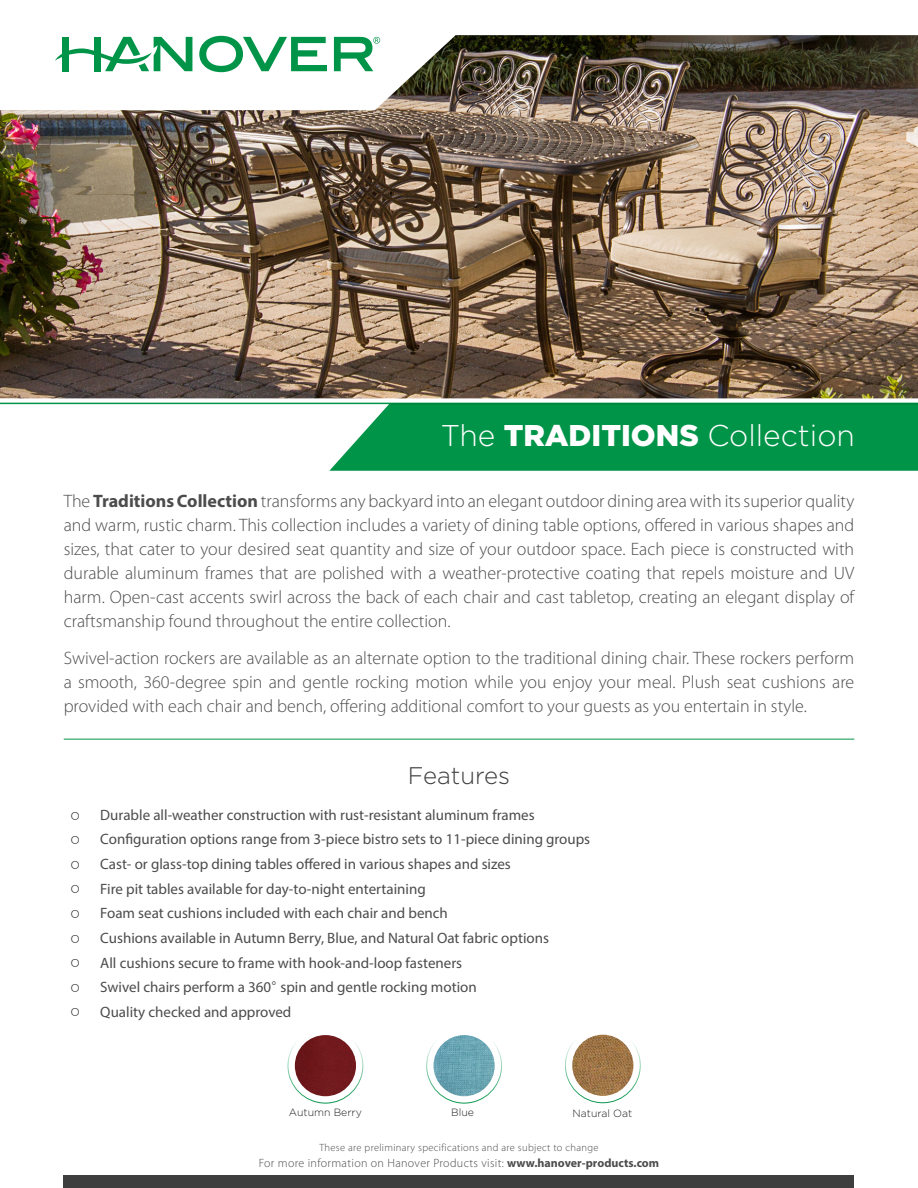
<style>
.page{position:relative;width:918px;height:1188px;background:#fff}
.page>*{position:absolute;margin:0;border:0;box-sizing:border-box;transform-origin:0 0}
.t1{font:300 30px "Gotham";color:#fff}
.t2{font:300 24px "Gotham";color:#3e3e3f}
.t3{font:300 18px/24px "Myriad Pro";color:#4c4c4d;text-align:justify}
.t4{font:18px "Andale Mono";color:#231f20}
.t5{font:15px "Myriad Pro";color:#4c4c4d}
.t6{font:300 12px "Myriad Pro";letter-spacing:.03em;color:#4c4c4d}
.t7{font:300 10.5px "Myriad Pro";letter-spacing:.03em;color:#4c4c4d}
.t8{font:300 10.5px "Gotham";color:#231f20}
.s1{font-weight:900}
.s2{font-weight:700}
.s3{font-family:"Roboto";font-weight:300}
</style>
<div class="page">
<div style="left:64px;top:1176px;width:790px;height:12px;background:#3e3e3f"></div>
<hr style="left:0;top:403px;width:918px;height:1px;background:#009449">
<hr style="left:64px;top:739px;width:790px;height:1px;background:#009449">
<img style="left:0;top:35px;width:918px;height:363px">
<svg style="left:329px;top:404px;width:589px;height:67px;background:#0d9952"></svg>
<img style="left:572px;top:1035px;width:61px;height:61px;border-radius:31px">
<div style="left:565px;top:1028px;width:75px;height:75px;border:1px solid #009449;border-radius:50%"></div>
<img style="left:434px;top:1035px;width:61px;height:61px;border-radius:31px">
<div style="left:426px;top:1028px;width:76px;height:75px;border:1px solid #009449;border-radius:50%"></div>
<img style="left:295px;top:1035px;width:61px;height:61px;border-radius:31px">
<div style="left:288px;top:1028px;width:75px;height:75px;border:1px solid #009449;border-radius:50%"></div>
<p class="t1" style="left:441px;top:417px;width:416px">The <span class="s1">TRADITIONS</span> Collection</p>
<p class="t3" style="left:64px;top:489px;width:792px">The <span class="s2">Traditions Collection</span> transforms any backyard into an elegant outdoor dining area with its superior quality and warm, rustic charm. This collection includes a variety of dining table options, offered in various shapes and sizes, that cater to your desired seat quantity and size of your outdoor space. Each piece is constructed with durable aluminum frames that are polished with a weather-protective coating that repels moisture and UV harm. Open-cast accents swirl across the back of each chair and cast tabletop, creating an elegant display of craftsmanship found throughout the entire collection.</p>
<p class="t3" style="left:64px;top:646px;width:792px">Swivel-action rockers are available as an alternate option to the traditional dining chair. These rockers perform a smooth, 360-degree spin and gentle rocking motion while you enjoy your meal. Plush seat cushions are provided with each chair and bench, offering additional comfort to your guests as you entertain in style.</p>
<p class="t2" style="left:408px;top:760px;width:104px">Features</p>
<p class="t4" style="left:70px;top:803px;width:12px">○</p>
<p class="t5" style="left:100px;top:806px;width:436px">Durable all-weather construction with rust-resistant aluminum frames</p>
<p class="t4" style="left:70px;top:827px;width:12px">○</p>
<p class="t5" style="left:100px;top:830px;width:491px">Configuration options range from 3-piece bistro sets to 11-piece dining groups</p>
<p class="t4" style="left:70px;top:852px;width:12px">○</p>
<p class="t5" style="left:100px;top:855px;width:412px">Cast- or glass-top dining tables offered in various shapes and sizes</p>
<p class="t4" style="left:70px;top:876px;width:12px">○</p>
<p class="t5" style="left:100px;top:879px;width:327px">Fire pit tables available for day-to-night entertaining</p>
<p class="t4" style="left:70px;top:901px;width:12px">○</p>
<p class="t5" style="left:100px;top:904px;width:349px">Foam seat cushions included with each chair and bench</p>
<p class="t4" style="left:70px;top:926px;width:12px">○</p>
<p class="t5" style="left:100px;top:929px;width:450px">Cushions available in Autumn Berry, Blue, and Natural Oat fabric options</p>
<p class="t4" style="left:70px;top:950px;width:12px">○</p>
<p class="t5" style="left:100px;top:953px;width:363px">All cushions secure to frame with hook-and-loop fasteners</p>
<p class="t4" style="left:70px;top:975px;width:12px">○</p>
<p class="t5" style="left:100px;top:978px;width:378px">Swivel chairs perform a 360<span class="s3">°</span> spin and gentle rocking motion</p>
<p class="t4" style="left:70px;top:1000px;width:12px">○</p>
<p class="t5" style="left:100px;top:1003px;width:193px">Quality checked and approved</p>
<p class="t8" style="left:289px;top:1106px;width:75px">Autumn Berry</p>
<p class="t8" style="left:451px;top:1106px;width:24px">Blue</p>
<p class="t8" style="left:573px;top:1107px;width:61px">Natural Oat</p>
<p class="t7" style="left:319px;top:1141px;width:281px">These are preliminary specifications and are subject to change</p>
<p class="t6" style="left:259px;top:1156px;width:402px">For more information on Hanover Products visit: <span class="s2">www.hanover-products.com</span></p>
</div>
